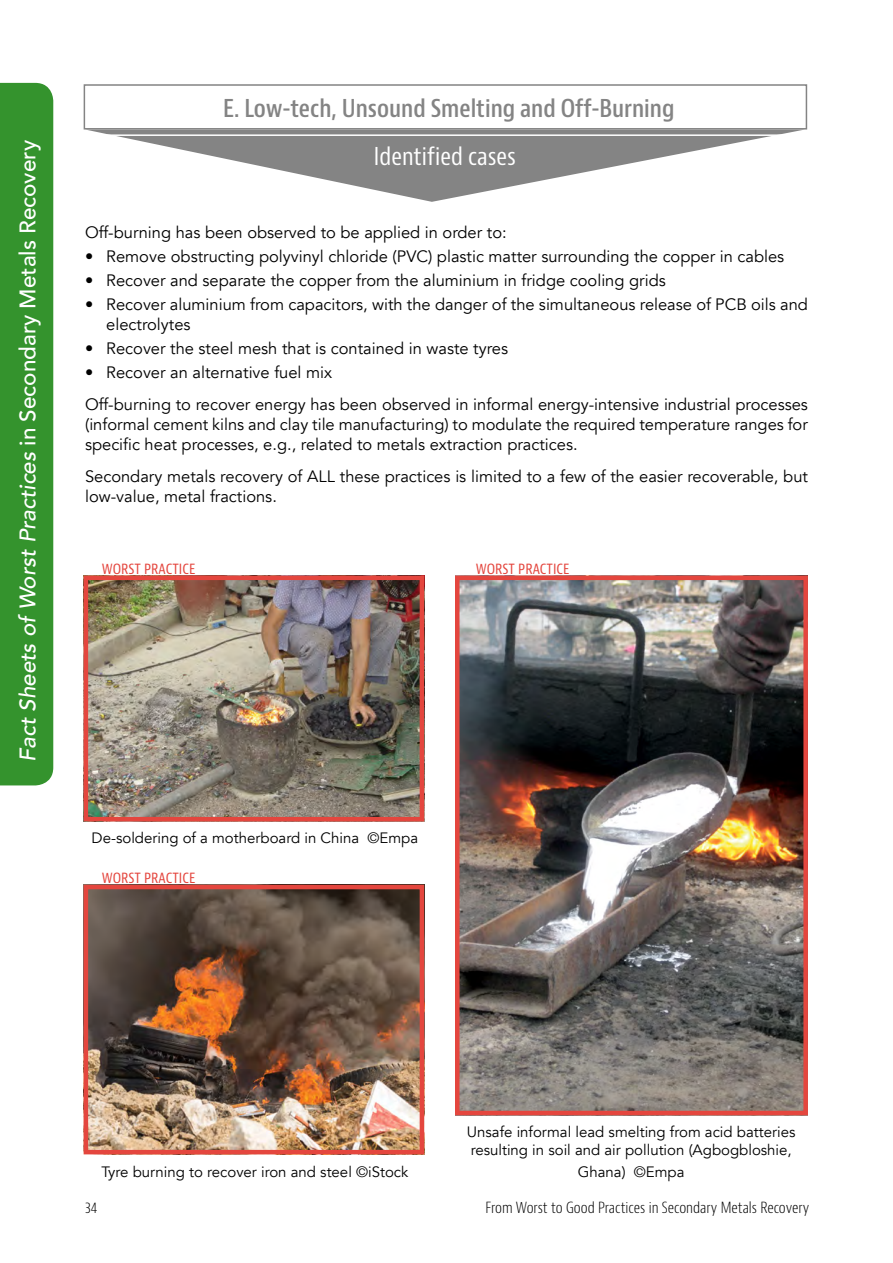
<style>
.page{position:relative;width:893px;height:1263px;background:#fff}
.page>*{position:absolute;margin:0;border:0;box-sizing:border-box;transform-origin:0 0}
.t1{font:600 condensed 24px "Bernino Sans";color:#848484}
.t2{font:condensed 24px "Bernino Sans";color:#fff}
.t3{font:italic 500 22.5px "Avenir";color:#fff}
.t4{font:16.5px/19.8px "Avenir";color:#000}
.t5{font:15px/18px "Avenir";color:#000}
.t6{font:300 condensed 15px "Bernino Sans";color:#000}
.t7{font:condensed 15px "Bernino Sans";color:#e4463e}
.s1{font-style:normal}
</style>
<div class="page">
<div style="left:0;top:83px;width:53px;height:702px;background:#34932d"></div>
<div style="left:84px;top:84px;width:723px;height:46px;border:2px solid #848484"></div>
<svg style="left:88px;top:130px;width:714px;height:72px"></svg>
<hr style="left:85px;top:134px;width:723px;height:2px;background:#fff">
<img style="left:89px;top:581px;width:330px;height:235px">
<div style="left:84px;top:576px;width:340px;height:245px;border:4px solid #e4463e"></div>
<img style="left:89px;top:890px;width:330px;height:259px">
<div style="left:84px;top:885px;width:340px;height:269px;border:4px solid #e4463e"></div>
<img style="left:460px;top:581px;width:343px;height:529px">
<div style="left:455px;top:576px;width:353px;height:539px;border:4px solid #e4463e"></div>
<h2 class="t3" style="left:14px;top:762px;width:623px;rotate:-90deg">Fact Sheets of Worst Practices <span class="s1">in Secondary Metals Recovery</span></h2>
<h1 class="t1" style="left:223px;top:93px;width:453px">E. Low-tech, Unsound Smelting and Off-Burning</h1>
<h1 class="t2" style="left:374px;top:142px;width:144px">Identified cases</h1>
<p class="t4" style="left:85px;top:222px;width:423px">Off-burning has been observed to be applied in order to:</p>
<p class="t4" style="left:85px;top:246px;width:701px">• Remove obstructing polyvinyl chloride (PVC) plastic matter surrounding the copper in cables</p>
<p class="t4" style="left:85px;top:270px;width:582px">• Recover and separate the copper from the aluminium in fridge cooling grids</p>
<p class="t4" style="left:106px;top:294px;width:703px;text-indent:-21px">• Recover aluminium from capacitors, with the danger of the simultaneous release of PCB oils and electrolytes</p>
<p class="t4" style="left:85px;top:338px;width:425px">• Recover the steel mesh that is contained in waste tyres</p>
<p class="t4" style="left:85px;top:356px;width:724px;line-height:32.5px">• Recover an alternative fuel mix<br>Off-burning to recover energy has been observed in informal energy-intensive industrial processes</p>
<p class="t4" style="left:85px;top:415px;width:724px">(informal cement kilns and clay tile manufacturing) to modulate the required temperature ranges for specific heat processes, e.g., related to metals extraction practices.</p>
<p class="t4" style="left:85px;top:467px;width:724px">Secondary metals recovery of ALL these practices is limited to a few of the easier recoverable, but low-value, metal fractions.</p>
<p class="t7" style="left:102px;top:559px;width:95px">WORST PRACTICE</p>
<p class="t7" style="left:476px;top:559px;width:95px">WORST PRACTICE</p>
<p class="t5" style="left:92px;top:829px;width:328px">De-soldering of a motherboard in China ©Empa</p>
<p class="t7" style="left:102px;top:868px;width:95px">WORST PRACTICE</p>
<p class="t5" style="left:101px;top:1163px;width:308px">Tyre burning to recover iron and steel ©iStock</p>
<p class="t5" style="left:467px;top:1123px;width:330px">Unsafe informal lead smelting from acid batteries resulting in soil and air pollution (Agbogbloshie,</p>
<p class="t5" style="left:578px;top:1163px;width:108px">Ghana) ©Empa</p>
<p class="t6" style="left:85px;top:1199px;width:14px">34</p>
<p class="t6" style="left:485px;top:1199px;width:325px">From Worst to Good Practices in Secondary Metals Recovery</p>
</div>
